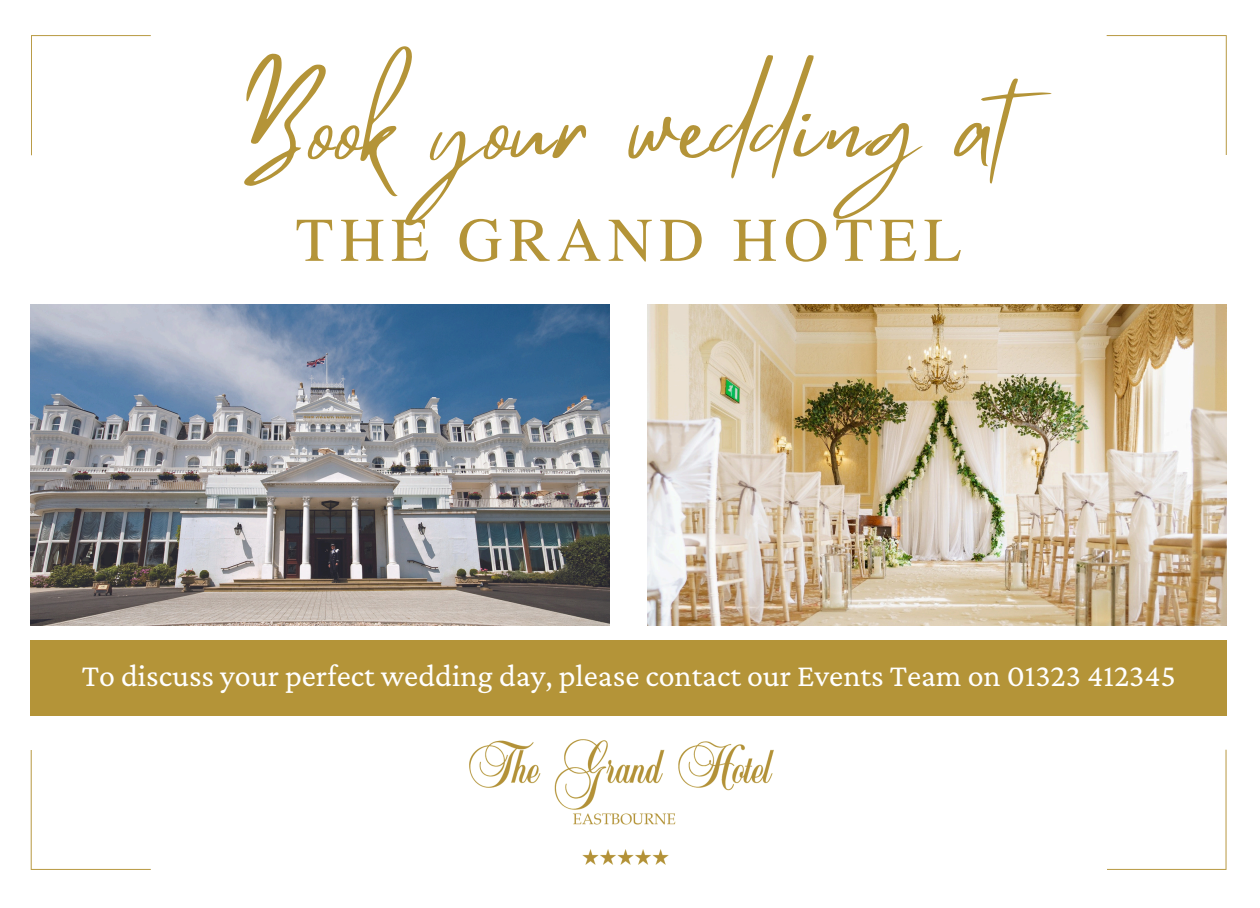
<style>
.page{position:relative;width:1260px;height:908px;background:#fff}
.page>*{position:absolute;margin:0;border:0;box-sizing:border-box;transform-origin:0 0}
.t1{font:100px "Mistrully";letter-spacing:.03em;color:#b49438}
.t2{font:62px "Te X Gyre Termes";letter-spacing:.105em;color:#b49438}
.t3{font:32px "Crimson Pro";color:#fff}
</style>
<div class="page">
<img style="left:469px;top:739px;width:305px;height:125px">
<svg style="left:1107px;top:35px;width:120px;height:120px"></svg>
<svg style="left:1107px;top:749px;width:120px;height:120px"></svg>
<svg style="left:31px;top:750px;width:120px;height:119px"></svg>
<svg style="left:31px;top:35px;width:120px;height:120px"></svg>
<div style="left:31px;top:639px;width:1196px;height:76px;background:#b49438"></div>
<img style="left:31px;top:304px;width:579px;height:321px">
<img style="left:648px;top:304px;width:579px;height:321px">
<h2 class="t1" style="left:244px;top:47px;width:825px">Book your wedding at</h2>
<p class="t2" style="left:295px;top:195px;width:668px">THE GRAND HOTEL</p>
<p class="t3" style="left:82px;top:657px;width:1096px">To discuss your perfect wedding day, please contact our Events Team on 01323 412345</p>
</div>
